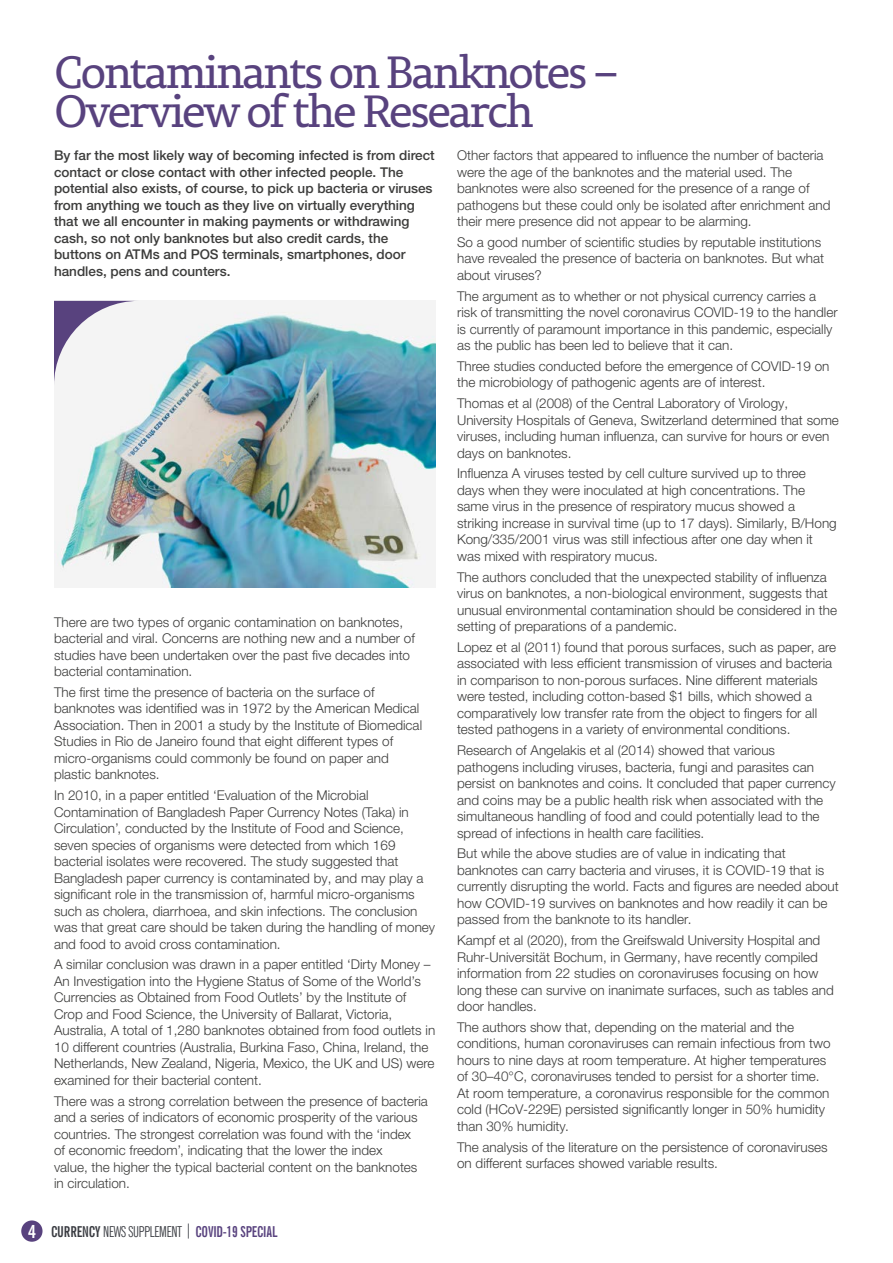
<style>
.page{position:relative;width:893px;height:1263px;background:#fff}
.page>*{position:absolute;margin:0;border:0;box-sizing:border-box;transform-origin:0 0}
.t1{font:45px/39px "Permian Slab Serif Typeface";letter-spacing:-.06em;color:#58427e}
.t2{font:700 extra-condensed 15px "News Gothic BT";letter-spacing:-.01em;color:#58427e}
.t3{font:300 13.5px/16.5px "Helvetica Neue LTW1 G";color:#3c3c3b}
.t4{font:500 13.5px/16.5px "Helvetica Neue LTW1 G";color:#3c3c3b}
.s1{font-stretch:condensed;font-size:18px;color:#fff}
.s2{color:#393b41}
.s3{font-weight:400;color:#393b41}
.s4{font-weight:400;font-stretch:condensed;color:#393b41}
</style>
<div class="page">
<img style="left:54px;top:301px;width:382px;height:286px">
<svg style="left:54px;top:301px;width:85px;height:85px"></svg>
<div style="left:21px;top:1220px;width:22px;height:22px;background:#58427e;border-radius:50%"></div>
<h1 class="t1" style="left:54px;top:51px;width:567px">Contaminants on Banknotes –<br>Overview of the Research</h1>
<p class="t4" style="left:54px;top:147px;width:382px">By far the most likely way of becoming infected is from direct contact or close contact with other infected people. The potential also exists, of course, to pick up bacteria or viruses from anything we touch as they live on virtually everything that we all encounter in making payments or withdrawing cash, so not only banknotes but also credit cards, the buttons on ATMs and POS terminals, smartphones, door handles, pens and counters.</p>
<p class="t3" style="left:457px;top:147px;width:375px">Other factors that appeared to influence the number of bacteria were the age of the banknotes and the material used. The banknotes were also screened for the presence of a range of pathogens but these could only be isolated after enrichment and their mere presence did not appear to be alarming.</p>
<p class="t3" style="left:457px;top:234px;width:368px">So a good number of scientific studies by reputable institutions have revealed the presence of bacteria on banknotes. But what about viruses?</p>
<p class="t3" style="left:457px;top:288px;width:382px">The argument as to whether or not physical currency carries a risk of transmitting the novel coronavirus COVID-19 to the handler is currently of paramount importance in this pandemic, especially as the public has been led to believe that it can.</p>
<p class="t3" style="left:457px;top:358px;width:374px">Three studies conducted before the emergence of COVID-19 on the microbiology of pathogenic agents are of interest.</p>
<p class="t3" style="left:457px;top:395px;width:383px">Thomas et al (2008) of the Central Laboratory of Virology, University Hospitals of Geneva, Switzerland determined that some viruses, including human influenza, can survive for hours or even days on banknotes.</p>
<p class="t3" style="left:457px;top:465px;width:381px">Influenza A viruses tested by cell culture survived up to three days when they were inoculated at high concentrations. The same virus in the presence of respiratory mucus showed a striking increase in survival time (up to 17 days). Similarly, B/Hong Kong/335/2001 virus was still infectious after one day when it was mixed with respiratory mucus.</p>
<p class="t3" style="left:457px;top:568px;width:381px">The authors concluded that the unexpected stability of influenza virus on banknotes, a non-biological environment, suggests that unusual environmental contamination should be considered in the setting of preparations of a pandemic.</p>
<p class="t3" style="left:457px;top:639px;width:381px">Lopez et al (2011) found that porous surfaces, such as paper, are associated with less efficient transmission of viruses and bacteria in comparison to non-porous surfaces. Nine different materials were tested, including cotton-based $1 bills, which showed a comparatively low transfer rate from the object to fingers for all tested pathogens in a variety of environmental conditions.</p>
<p class="t3" style="left:457px;top:742px;width:380px">Research of Angelakis et al (2014) showed that various pathogens including viruses, bacteria, fungi and parasites can persist on banknotes and coins. It concluded that paper currency and coins may be a public health risk when associated with the simultaneous handling of food and could potentially lead to the spread of infections in health care facilities.</p>
<p class="t3" style="left:457px;top:845px;width:383px">But while the above studies are of value in indicating that banknotes can carry bacteria and viruses, it is COVID-19 that is currently disrupting the world. Facts and figures are needed about how COVID-19 survives on banknotes and how readily it can be passed from the banknote to its handler.</p>
<p class="t3" style="left:457px;top:932px;width:378px">Kampf et al (2020), from the Greifswald University Hospital and Ruhr-Universität Bochum, in Germany, have recently compiled information from 22 studies on coronaviruses focusing on how long these can survive on inanimate surfaces, such as tables and door handles.</p>
<p class="t3" style="left:457px;top:1019px;width:375px">The authors show that, depending on the material and the conditions, human coronaviruses can remain infectious from two hours to nine days at room temperature. At higher temperatures of 30–40°C, coronaviruses tended to persist for a shorter time.<br>At room temperature, a coronavirus responsible for the common cold (HCoV-229E) persisted significantly longer in 50% humidity than 30% humidity.</p>
<p class="t3" style="left:457px;top:1138px;width:372px">The analysis of the literature on the persistence of coronaviruses on different surfaces showed variable results.</p>
<p class="t3" style="left:54px;top:613px;width:362px">There are two types of organic contamination on banknotes, bacterial and viral. Concerns are nothing new and a number of studies have been undertaken over the past five decades into bacterial contamination.</p>
<p class="t3" style="left:54px;top:684px;width:370px">The first time the presence of bacteria on the surface of banknotes was identified was in 1972 by the American Medical Association. Then in 2001 a study by the Institute of Biomedical Studies in Rio de Janeiro found that eight different types of micro-organisms could commonly be found on paper and plastic banknotes.</p>
<p class="t3" style="left:54px;top:787px;width:383px">In 2010, in a paper entitled ‘Evaluation of the Microbial Contamination of Bangladesh Paper Currency Notes (Taka) in Circulation’, conducted by the Institute of Food and Science, seven species of organisms were detected from which 169 bacterial isolates were recovered. The study suggested that Bangladesh paper currency is contaminated by, and may play a significant role in the transmission of, harmful micro-organisms such as cholera, diarrhoea, and skin infections. The conclusion was that great care should be taken during the handling of money and food to avoid cross contamination.</p>
<p class="t3" style="left:54px;top:956px;width:383px">A similar conclusion was drawn in a paper entitled ‘Dirty Money – An Investigation into the Hygiene Status of Some of the World’s Currencies as Obtained from Food Outlets’ by the Institute of Crop and Food Science, the University of Ballarat, Victoria, Australia, A total of 1,280 banknotes obtained from food outlets in 10 different countries (Australia, Burkina Faso, China, Ireland, the Netherlands, New Zealand, Nigeria, Mexico, the UK and US) were examined for their bacterial content.</p>
<p class="t3" style="left:54px;top:1092px;width:375px">There was a strong correlation between the presence of bacteria and a series of indicators of economic prosperity of the various countries. The strongest correlation was found with the ‘index<br>of economic freedom’, indicating that the lower the index<br>value, the higher the typical bacterial content on the banknotes in circulation.</p>
<p class="t2" style="left:28px;top:1222px;width:251px"><span class="s1">4</span> <span class="s2">CURRENCY</span> <span class="s3">NEWS SUPPLEMENT</span> <span class="s4">|</span> COVID-19 SPECIAL</p>
</div>
